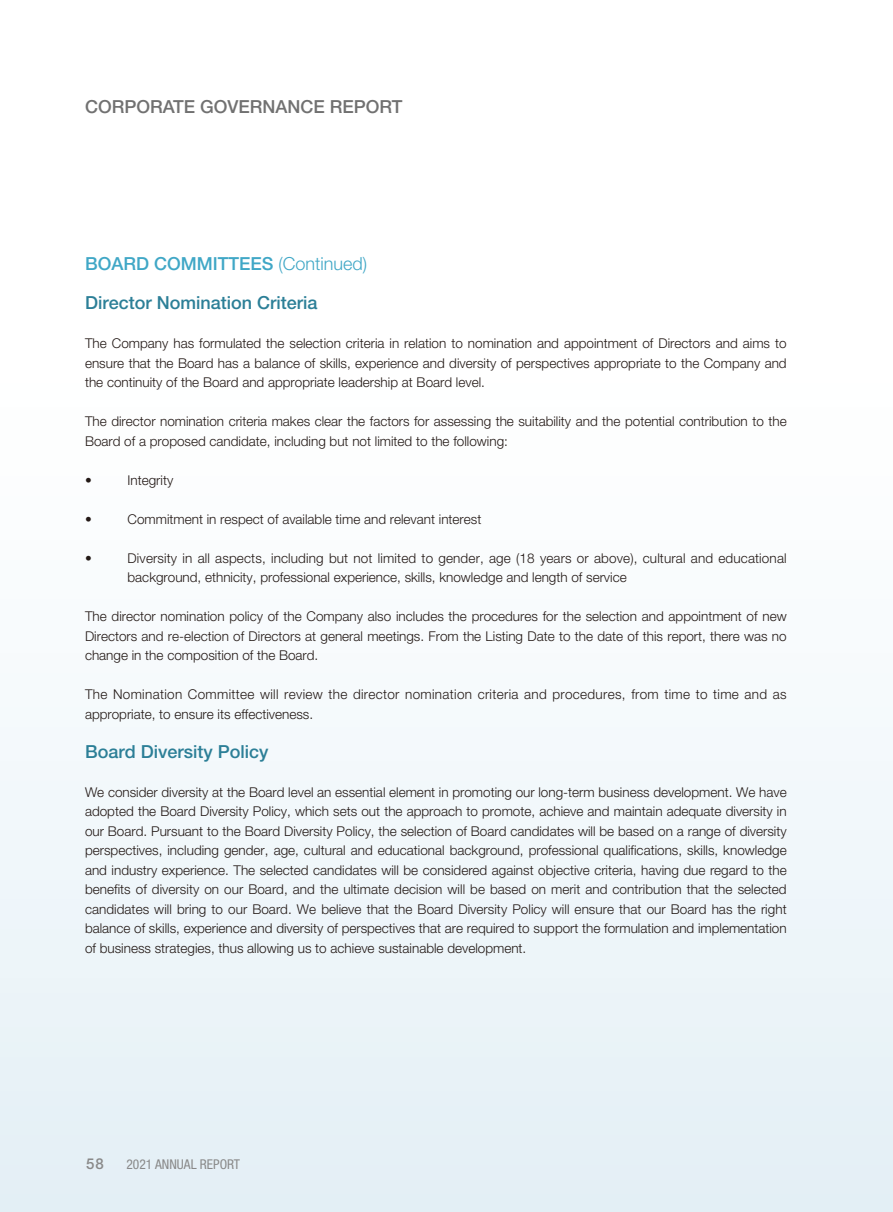
<style>
.page{position:relative;width:893px;height:1212px;background:#fff}
.page>*{position:absolute;margin:0;border:0;box-sizing:border-box;transform-origin:0 0}
.t1{font:500 18px/39px "Helvetica Neue LT Std";color:#2c7f97}
.t2{font:500 18px "Helvetica Neue LT Std";color:#717171}
.t3{font:500 15px "Helvetica Neue LT Std";color:#898989}
.t4{font:300 13.5px/19.5px "Helvetica Neue LT Std";color:#231916;text-align:justify}
.t5{font:300 13.5px/19.5px "Helvetica Neue LT Std";letter-spacing:.025em;color:#231916}
.t6{font:condensed 13.5px "Helvetica Neue LT Std";color:#898989}
.s1{color:#40a7c6}
.s2{font-weight:300;color:#40a7c6}
</style>
<div class="page">
<div style="left:0;top:0;width:893px;height:1212px;background:linear-gradient(to bottom,#fff,#e7f1f7)"></div>
<h1 class="t2" style="left:85px;top:100px;width:319px">CORPORATE GOVERNANCE REPORT</h1>
<h1 class="t1" style="left:85px;top:246px;width:284px"><span class="s1">BOARD COMMITTEES</span> <span class="s2">(Continued)<br></span>Director Nomination Criteria</h1>
<p class="t4" style="left:85px;top:335px;width:703px">The Company has formulated the selection criteria in relation to nomination and appointment of Directors and aims to ensure that the Board has a balance of skills, experience and diversity of perspectives appropriate to the Company and the continuity of the Board and appropriate leadership at Board level.</p>
<p class="t4" style="left:85px;top:413px;width:703px">The director nomination criteria makes clear the factors for assessing the suitability and the potential contribution to the<br>Board of a proposed candidate, including but not limited to the following:</p>
<p class="t4" style="left:85px;top:472px;width:8px">•</p>
<p class="t4" style="left:128px;top:472px;width:47px">Integrity</p>
<p class="t4" style="left:85px;top:511px;width:8px">•</p>
<p class="t4" style="left:128px;top:511px;width:355px">Commitment in respect of available time and relevant interest</p>
<p class="t4" style="left:85px;top:550px;width:8px">•</p>
<p class="t4" style="left:128px;top:550px;width:661px">Diversity in all aspects, including but not limited to gender, age (18 years or above), cultural and educational background, ethnicity, professional experience, skills, knowledge and length of service</p>
<p class="t4" style="left:85px;top:608px;width:703px">The director nomination policy of the Company also includes the procedures for the selection and appointment of new Directors and re-election of Directors at general meetings. From the Listing Date to the date of this report, there was no change in the composition of the Board.</p>
<p class="t5" style="left:85px;top:686px;width:703px">The Nomination Committee will review the director nomination criteria and procedures, from time to time and as appropriate, to ensure its effectiveness.</p>
<h1 class="t1" style="left:85px;top:734px;width:185px">Board Diversity Policy</h1>
<p class="t4" style="left:85px;top:784px;width:703px">We consider diversity at the Board level an essential element in promoting our long-term business development. We have adopted the Board Diversity Policy, which sets out the approach to promote, achieve and maintain adequate diversity in our Board. Pursuant to the Board Diversity Policy, the selection of Board candidates will be based on a range of diversity perspectives, including gender, age, cultural and educational background, professional qualifications, skills, knowledge and industry experience. The selected candidates will be considered against objective criteria, having due regard to the benefits of diversity on our Board, and the ultimate decision will be based on merit and contribution that the selected candidates will bring to our Board. We believe that the Board Diversity Policy will ensure that our Board has the right balance of skills, experience and diversity of perspectives that are required to support the formulation and implementation of business strategies, thus allowing us to achieve sustainable development.</p>
<p class="t3" style="left:86px;top:1158px;width:19px">58</p>
<p class="t6" style="left:126px;top:1159px;width:115px">2021 ANNUAL REPORT</p>
</div>
